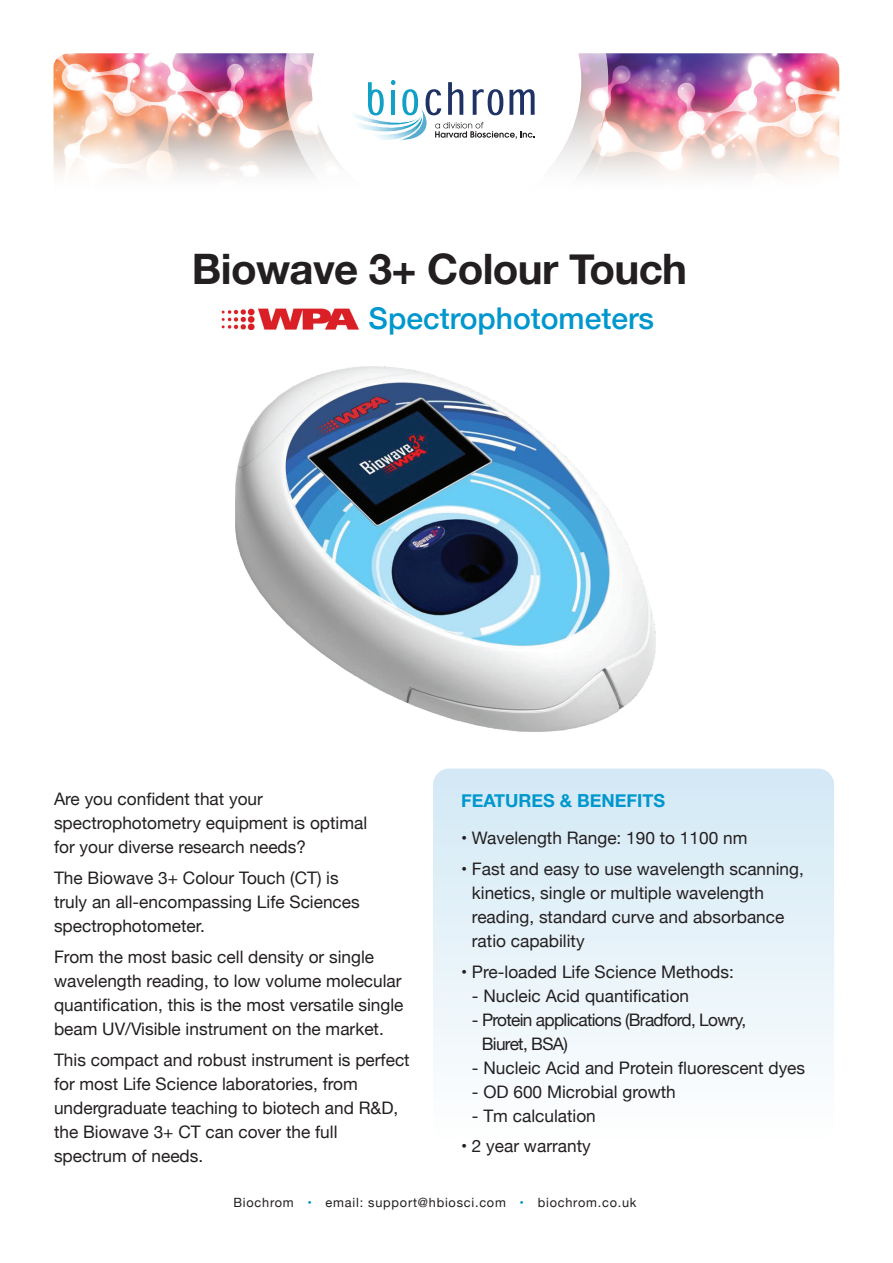
<style>
.page{position:relative;width:893px;height:1263px;background:#fff}
.page>*{position:absolute;margin:0;border:0;box-sizing:border-box;transform-origin:0 0}
.t1{font:700 42px "Helvetica Neue";letter-spacing:-.015em;color:#231f20}
.t2{font:500 30px "Helvetica Neue";color:#0097ce}
.t3{font:700 18px "Helvetica Neue";color:#0097ce}
.t4{font:17.25px/24px "Helvetica Neue";color:#231f20}
.t5{font:17.25px/24px "Helvetica Neue";letter-spacing:-.04em;color:#231f20}
.t6{font:12.75px "Helvetica Neue";letter-spacing:.06em;color:#231f20}
.s1{color:#0097ce}
</style>
<div class="page">
<img style="left:54px;top:53px;width:230px;height:124px">
<img style="left:608px;top:53px;width:231px;height:123px">
<svg style="left:284px;top:53px;width:324px;height:124px"></svg>
<svg style="left:311px;top:53px;width:270px;height:124px"></svg>
<svg style="left:349px;top:80px;width:186px;height:61px"></svg>
<svg style="left:433px;top:768px;width:401px;height:297px"></svg>
<img style="left:221px;top:308px;width:138px;height:22px">
<img style="left:235px;top:367px;width:421px;height:364px">
<h1 class="t1" style="left:192px;top:236px;width:497px">Biowave 3+ Colour Touch</h1>
<h2 class="t2" style="left:369px;top:294px;width:287px">Spectrophotometers</h2>
<p class="t4" style="left:54px;top:788px;width:315px">Are you confident that your spectrophotometry equipment is optimal for your diverse research needs?</p>
<p class="t4" style="left:54px;top:867px;width:307px">The Biowave 3+ Colour Touch (CT) is truly an all-encompassing Life Sciences spectrophotometer.</p>
<p class="t4" style="left:54px;top:946px;width:351px">From the most basic cell density or single wavelength reading, to low volume molecular quantification, this is the most versatile single beam UV/Visible instrument on the market.</p>
<p class="t4" style="left:54px;top:1048px;width:357px">This compact and robust instrument is perfect for most Life Science laboratories, from undergraduate teaching to biotech and R&amp;D, the Biowave 3+ CT can cover the full spectrum of needs.</p>
<p class="t3" style="left:461px;top:786px;width:206px">FEATURES &amp; BENEFITS</p>
<p class="t4" style="left:461px;top:827px;width:288px">• Wavelength Range: 190 to 1100 nm</p>
<p class="t4" style="left:472px;top:858px;width:333px;text-indent:-11px">• Fast and easy to use wavelength scanning, kinetics, single or multiple wavelength reading, standard curve and absorbance ratio capability</p>
<p class="t4" style="left:461px;top:960px;width:274px">• Pre-loaded Life Science Methods:</p>
<p class="t4" style="left:472px;top:984px;width:219px">- Nucleic Acid quantification</p>
<p class="t5" style="left:482px;top:1008px;width:266px;text-indent:-10px">- Protein applications (Bradford, Lowry,<br>Biuret, BSA)</p>
<p class="t4" style="left:472px;top:1056px;width:335px">- Nucleic Acid and Protein fluorescent dyes</p>
<p class="t4" style="left:472px;top:1080px;width:205px">- OD 600 Microbial growth</p>
<p class="t4" style="left:472px;top:1104px;width:125px">- Tm calculation</p>
<p class="t4" style="left:461px;top:1135px;width:131px">• 2 year warranty</p>
<p class="t6" style="left:233px;top:1194px;width:405px">Biochrom <span class="s1">•</span> email: support@hbiosci.com <span class="s1">•</span> biochrom.co.uk</p>
</div>
